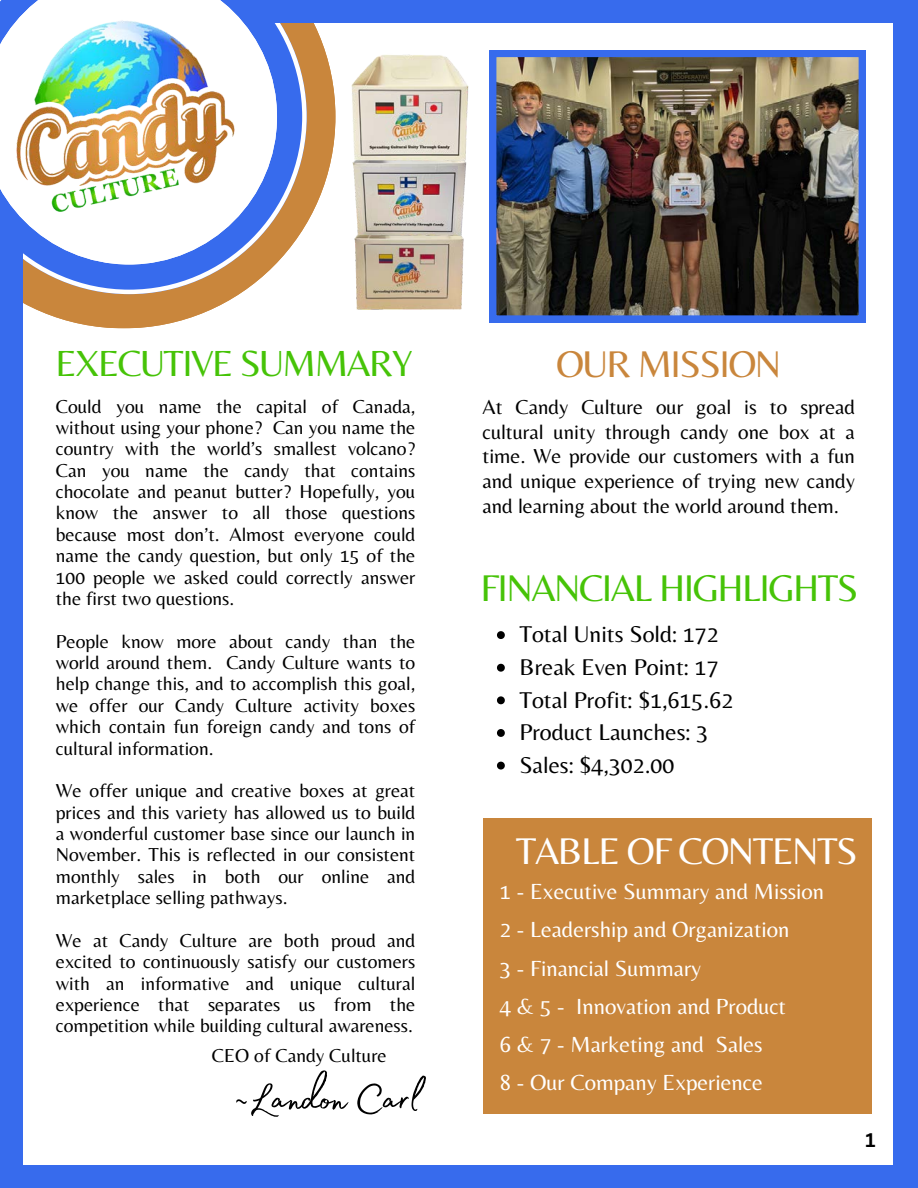
<style>
.page{position:relative;width:918px;height:1188px;background:#fff}
.page>*{position:absolute;margin:0;border:0;box-sizing:border-box;transform-origin:0 0}
.t1{font:51px "Madelyn Fill";color:#000}
.t2{font:38.7px "Belleza";letter-spacing:-.04em;color:#46c307}
.t3{font:38.7px "Belleza";letter-spacing:-.04em;color:#fff}
.t4{font:38.7px "Belleza";letter-spacing:-.04em;color:#c9863c}
.t5{font:37.8px "Belleza";letter-spacing:-.04em;color:#46c307}
.t6{font:23.7px "Belleza";color:#000}
.t7{font:22.8px/38.2px "Belleza";color:#fff}
.t8{font:21px/24.8px "Belleza";color:#000;text-align:justify}
.t9{font:19.5px/21.3px "Belleza";color:#000;text-align:justify}
.t10{font:700 19.2px "Canva Sans";color:#000}
</style>
<div class="page">
<svg style="left:22px;top:23px;width:313px;height:305px"></svg>
<svg style="left:22px;top:23px;width:285px;height:271px"></svg>
<svg style="left:22px;top:23px;width:255px;height:241px"></svg>
<img style="left:0;top:0;width:250px;height:243px">
<img style="left:490px;top:50px;width:375px;height:272px">
<div style="left:0;top:1166px;width:918px;height:22px;background:#376bed"></div>
<div style="left:0;top:225px;width:22px;height:952px;background:#376bed"></div>
<div style="left:245px;top:0;width:673px;height:23px;background:#376bed"></div>
<div style="left:894px;top:7px;width:24px;height:1170px;background:#376bed"></div>
<img style="left:355px;top:243px;width:109px;height:67px">
<img style="left:353px;top:168px;width:113px;height:75px">
<img style="left:351px;top:54px;width:118px;height:114px">
<div style="left:483px;top:819px;width:389px;height:295px;background:#c9863c"></div>
<svg style="left:497px;top:631px;width:8px;height:8px"></svg>
<svg style="left:497px;top:664px;width:8px;height:8px"></svg>
<svg style="left:497px;top:696px;width:8px;height:8px"></svg>
<svg style="left:497px;top:729px;width:8px;height:8px"></svg>
<svg style="left:497px;top:762px;width:8px;height:8px"></svg>
<p class="t5" style="left:56px;top:341px;width:359px">EXECUTIVE SUMMARY</p>
<p class="t9" style="left:56px;top:395px;width:361px">Could you name the capital of Canada, without using your phone? Can you name the country with the world’s smallest volcano?<br>Can you name the candy that contains chocolate and peanut butter? Hopefully, you know the answer to all those questions because most don’t. Almost everyone could name the candy question, but only 15 of the 100 people we asked could correctly answer the first two questions.</p>
<p class="t9" style="left:56px;top:630px;width:361px">People know more about candy than the world around them. Candy Culture wants to help change this, and to accomplish this goal, we offer our Candy Culture activity boxes which contain fun foreign candy and tons of cultural information.</p>
<p class="t9" style="left:56px;top:780px;width:361px">We offer unique and creative boxes at great prices and this variety has allowed us to build a wonderful customer base since our launch in November. This is reflected in our consistent monthly sales in both our online and marketplace selling pathways.</p>
<p class="t9" style="left:56px;top:929px;width:361px">We at Candy Culture are both proud and excited to continuously satisfy our customers with an informative and unique cultural experience that separates us from the competition while building cultural awareness.</p>
<h2 class="t1" style="left:232px;top:1060px;width:191px">~Landon Carl</h2>
<h3 class="t9" style="left:212px;top:1045px;width:176px">CEO of Candy Culture</h3>
<h2 class="t4" style="left:556px;top:342px;width:227px">OUR MISSION</h2>
<h2 class="t8" style="left:482px;top:394px;width:374px">At Candy Culture our goal is to spread cultural unity through candy one box at a time. We provide our customers with a fun and unique experience of trying new candy and learning about the world around them.</h2>
<p class="t2" style="left:480px;top:565px;width:380px">FINANCIAL HIGHLIGHTS</p>
<p class="t6" style="left:519px;top:620px;width:201px">Total Units Sold: 172</p>
<p class="t6" style="left:519px;top:653px;width:201px">Break Even Point: 17</p>
<h1 class="t6" style="left:519px;top:686px;width:215px">Total Profit: $1,615.62</h1>
<p class="t6" style="left:519px;top:718px;width:191px">Product Launches: 3</p>
<h2 class="t6" style="left:519px;top:751px;width:157px">Sales: $4,302.00</h2>
<p class="t3" style="left:516px;top:828px;width:343px">TABLE OF CONTENTS</p>
<p class="t7" style="left:500px;top:872px;width:326px">1 - Executive Summary and Mission<br>2 - Leadership and Organization<br>3 - Financial Summary<br>4 &amp; 5 - Innovation and Product<br>6 &amp; 7 - Marketing and Sales<br>8 - Our Company Experience</p>
<p class="t10" style="left:865px;top:1127px;width:12px">1</p>
</div>
